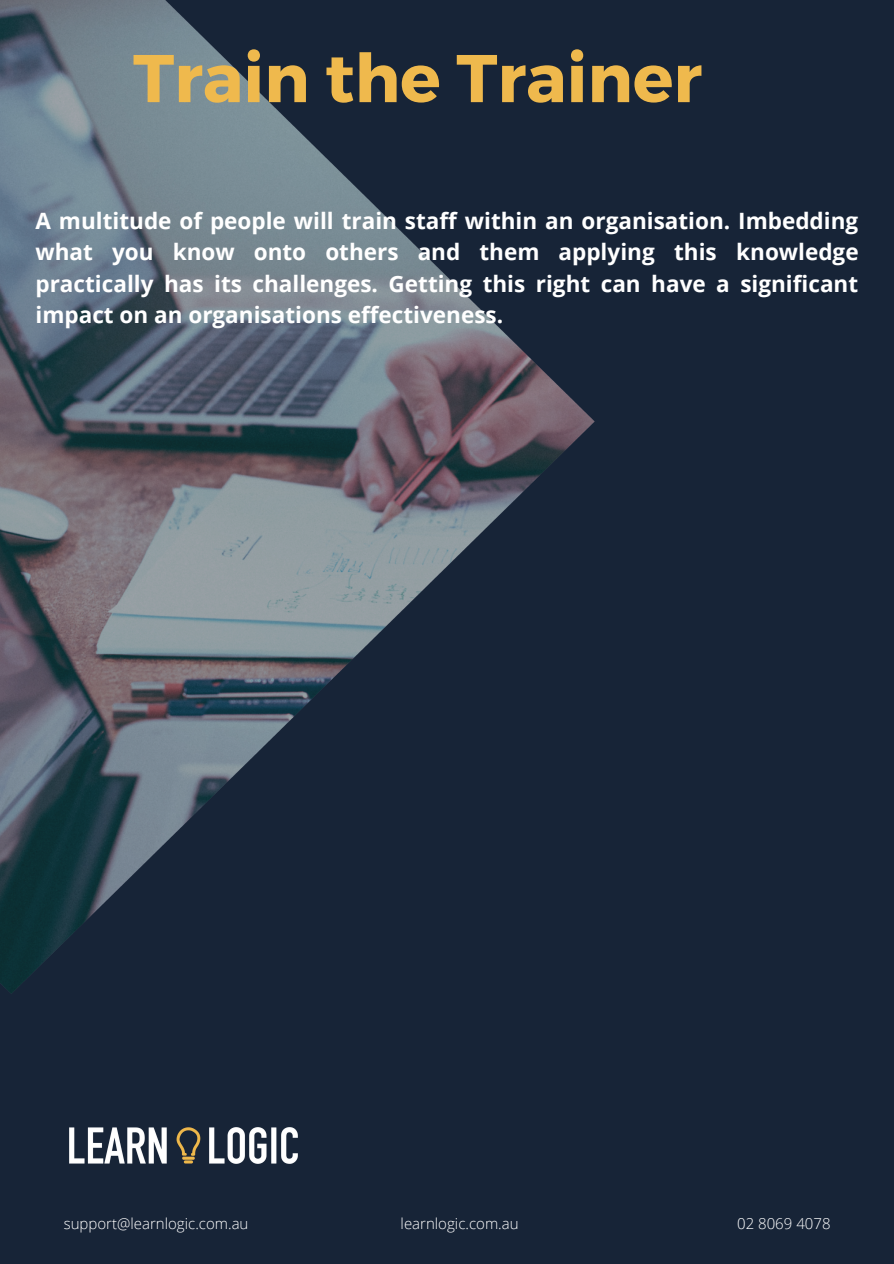
<style>
.page{position:relative;width:894px;height:1264px;background:#fff}
.page>*{position:absolute;margin:0;border:0;box-sizing:border-box;transform-origin:0 0}
.t1{font:700 67.35px "Montserrat";color:#efb94d}
.t2{font:700 22.5px/31.5px "Open Sans";color:#fff;text-align:justify}
.t3{font:300 15px "Open Sans";color:#fff}
</style>
<div class="page">
<img style="left:0;top:0;width:893px;height:1263px">
<div style="left:44px;top:1005px;width:279px;height:258px;background:#172437"></div>
<p class="t1" style="left:133px;top:34px;width:570px">Train the Trainer</p>
<p class="t2" style="left:35px;top:204px;width:824px">A multitude of people will train staff within an organisation. Imbedding what you know onto others and them applying this knowledge practically has its challenges. Getting this right can have a significant impact on an organisations effectiveness.</p>
<p class="t3" style="left:64px;top:1213px;width:186px">support@learnlogic.com.au</p>
<p class="t3" style="left:400px;top:1213px;width:119px">learnlogic.com.au</p>
<p class="t3" style="left:737px;top:1213px;width:95px">02 8069 4078</p>
</div>
